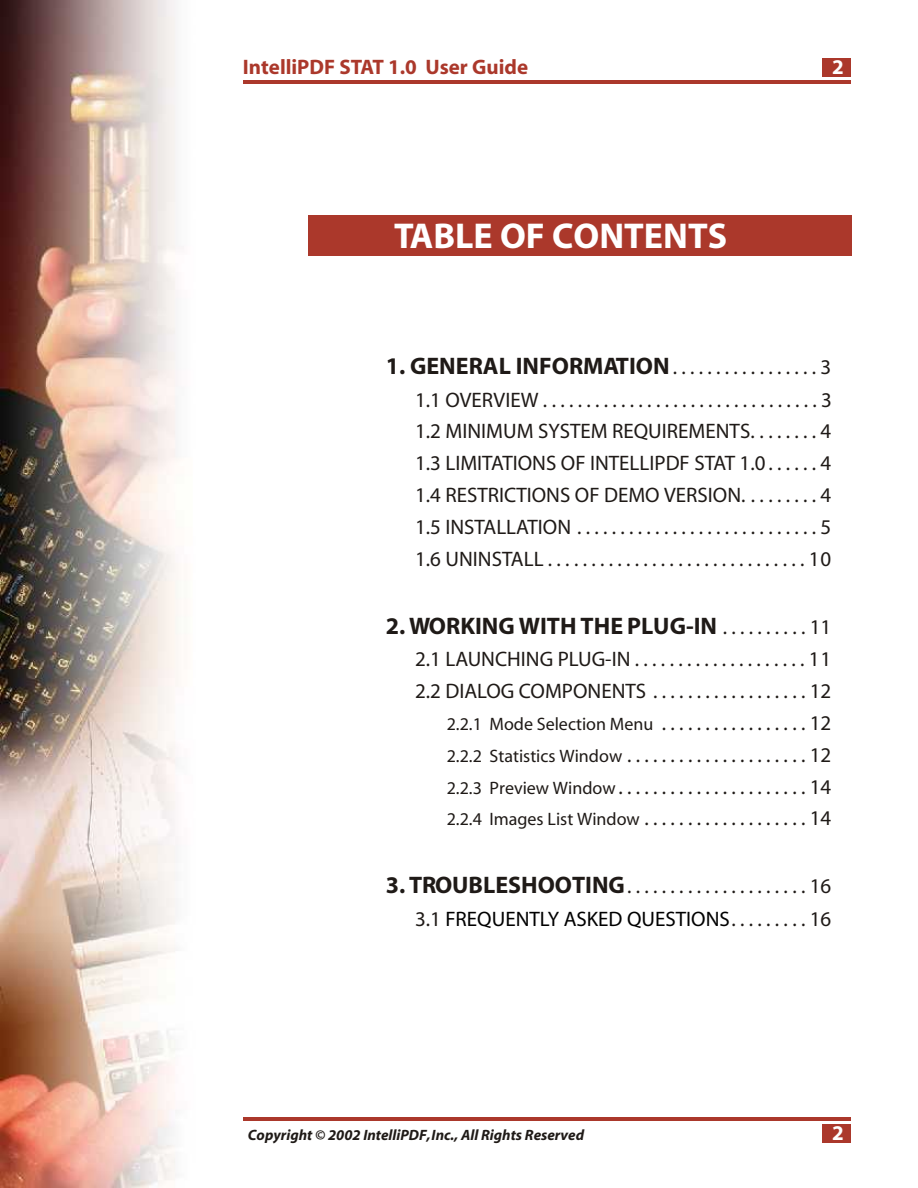
<style>
.page{position:relative;width:918px;height:1188px;background:#fff}
.page>*{position:absolute;margin:0;border:0;box-sizing:border-box;transform-origin:0 0}
.t1{font:700 36px "Myriad";color:#fff}
.t2{font:700 24px "Myriad";color:#1f1a17}
.t3{font:21px/31.8px "Myriad";color:#1f1a17}
.t4{font:700 21px "Myriad";color:#ab382b}
.t5{font:700 21px "Myriad";color:#fff}
.t6{font:18px "Myriad";color:#1f1a17}
.t7{font:italic 700 15px "Myriad";color:#1f1a17}
.s1{font-weight:400;font-size:21px}
.s2{font-size:21px}
.s3{font-size:18px}
.s4{font-weight:700;font-size:24px}
.s5{color:#000}
</style>
<div class="page">
<div style="left:308px;top:215px;width:543px;height:41px;background:#ab382b"></div>
<div style="left:822px;top:58px;width:29px;height:19px;background:#ab382b"></div>
<hr style="left:243px;top:81px;width:608px;height:3px;background:#ab382b">
<div style="left:822px;top:1124px;width:29px;height:19px;background:#ab382b"></div>
<hr style="left:243px;top:1117px;width:608px;height:3px;background:#ab382b">
<img style="left:0;top:0;width:178px;height:1188px">
<p class="t4" style="left:243px;top:58px;width:287px">IntelliPDF STAT 1.0 User Guide</p>
<p class="t5" style="left:832px;top:58px;width:13px">2</p>
<h1 class="t1" style="left:394px;top:221px;width:335px">TABLE OF CONTENTS</h1>
<p class="t2" style="left:386px;top:356px;width:447px">1. GENERAL INFORMATION<span class="s1">.................3</span></p>
<p class="t3" style="left:415px;top:385px;width:418px;text-align:justify">1.1 OVERVIEW................................3<br>1.2 MINIMUM SYSTEM REQUIREMENTS. . . . . . . . 4<br>1.3 LIMITATIONS OF INTELLIPDF STAT 1.0 . . . . . . 4<br>1.4 RESTRICTIONS OF DEMO VERSION. . . . . . . . . 4<br>1.5 INSTALLATION............................5<br>1.6 UNINSTALL..............................10</p>
<p class="t2" style="left:386px;top:616px;width:447px">2. WORKING WITH THE PLUG-IN <span class="s1">. . . . . . . . . . 11</span></p>
<p class="t3" style="left:415px;top:645px;width:418px">2.1 LAUNCHING PLUG-IN....................11<br>2.2 DIALOG COMPONENTS ..................12</p>
<p class="t6" style="left:447px;top:717px;width:386px">2.2.1 Mode Selection Menu <span class="s2">. . . . . . . . . . . . . . . . . 12</span></p>
<p class="t3" style="left:447px;top:741px;width:386px"><span class="s3">2.2.2 Statistics Window</span>.....................12<br><span class="s3">2.2.3 Preview Window</span>......................14</p>
<p class="t6" style="left:447px;top:812px;width:386px">2.2.4 Images List Window<span class="s2">...................14</span></p>
<p class="t3" style="left:386px;top:872px;width:447px;line-height:32.8px;text-align:right"><span class="s4">3. TROUBLESHOOTING</span>.....................16<br>3.1 <span class="s5">FREQUENTLY ASKED QUESTIONS</span>. . . . . . . . . 16</p>
<p class="t7" style="left:248px;top:1129px;width:338px">Copyright © 2002 IntelliPDF,Inc., All Rights Reserved</p>
<p class="t5" style="left:832px;top:1124px;width:13px">2</p>
</div>
